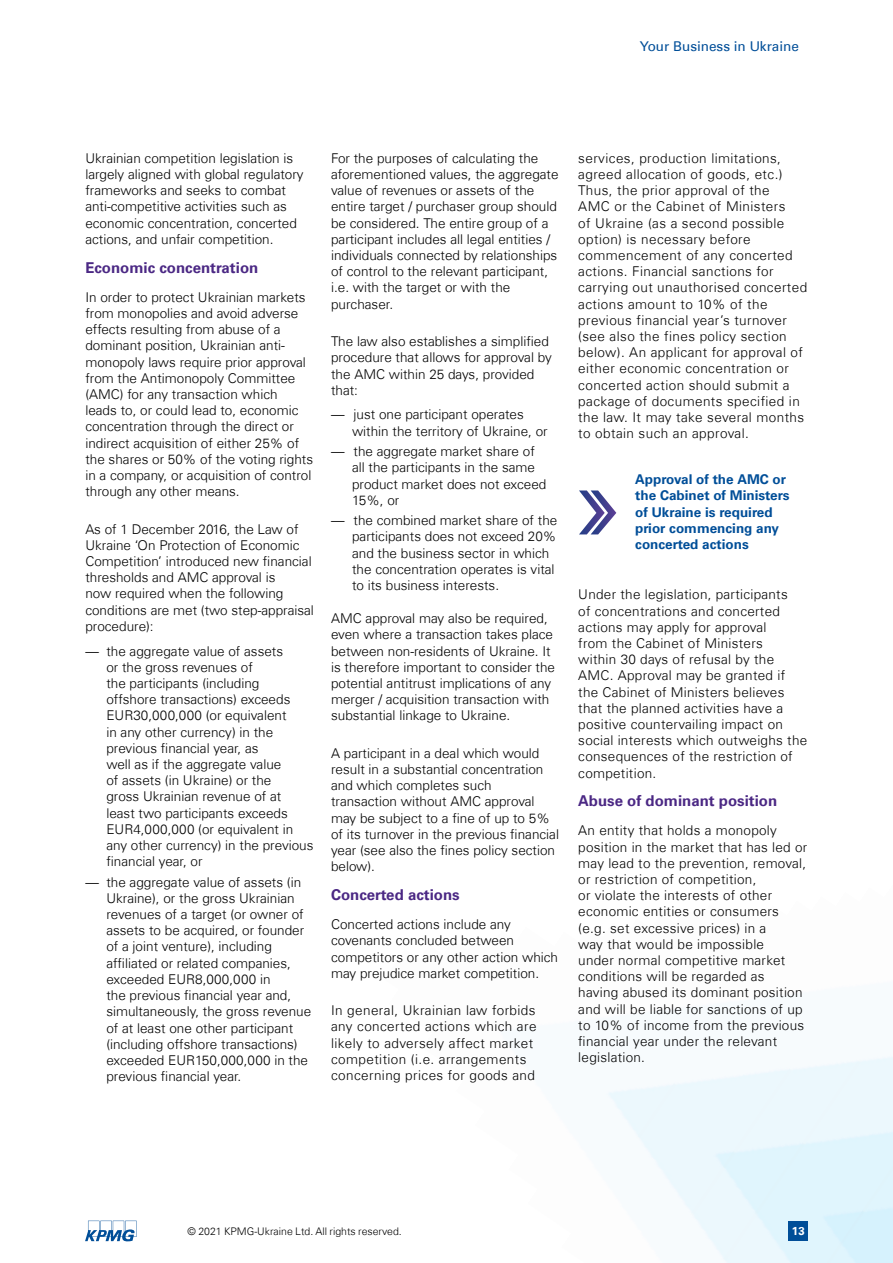
<style>
.page{position:relative;width:893px;height:1263px;background:#fff}
.page>*{position:absolute;margin:0;border:0;box-sizing:border-box;transform-origin:0 0}
.t1{font:700 15px "Universfor KPMG";color:#4b2884}
.t2{font:300 13.5px/16.2px "Universfor KPMG";color:#000}
.t3{font:300 13.5px/16.2px "Universfor KPMG";letter-spacing:.02em;color:#000}
.t4{font:300 13.5px/16.2px "Universfor KPMG";letter-spacing:.03em;color:#000}
.t5{font:700 13.5px/16.2px "Universfor KPMG";color:#004e98}
.t6{font:13.5px "Universfor KPMG";color:#004e98}
.t7{font:700 11.4px "Universfor KPMG";color:#fff}
.t8{font:300 10.5px "Universfor KPMG";color:#000}
</style>
<div class="page">
<img style="left:640px;top:986px;width:201px;height:277px">
<img style="left:610px;top:986px;width:158px;height:247px">
<img style="left:595px;top:986px;width:120px;height:203px">
<img style="left:595px;top:986px;width:62px;height:169px">
<div style="left:789px;top:1221px;width:19px;height:19px;background:#004e98"></div>
<svg style="left:579px;top:490px;width:37px;height:44px"></svg>
<svg style="left:85px;top:1221px;width:52px;height:20px"></svg>
<p class="t6" style="left:640px;top:38px;width:160px">Your Business in Ukraine</p>
<p class="t2" style="left:85px;top:150px;width:220px">Ukrainian competition legislation is largely aligned with global regulatory frameworks and seeks to combat anti-competitive activities such as economic concentration, concerted actions, and unfair competition.</p>
<p class="t1" style="left:85px;top:259px;width:174px">Economic concentration</p>
<p class="t2" style="left:85px;top:289px;width:229px">In order to protect Ukrainian markets from monopolies and avoid adverse effects resulting from abuse of a dominant position, Ukrainian anti&shy;monopoly laws require prior approval from the Antimonopoly Committee (AMC) for any transaction which<br>leads to, or could lead to, economic concentration through the direct or indirect acquisition of either 25% of the shares or 50% of the voting rights in a company, or acquisition of control through any other means.</p>
<p class="t2" style="left:85px;top:521px;width:230px">As of 1 December 2016, the Law of<br>Ukraine ‘On Protection of Economic<br>Competition’ introduced new financial thresholds and AMC approval is<br>now required when the following conditions are met (two step-appraisal procedure):</p>
<p class="t2" style="left:106px;top:643px;width:209px;text-indent:-21px">— the aggregate value of assets<br>or the gross revenues of<br>the participants (including<br>offshore transactions) exceeds<br>EUR30,000,000 (or equivalent<br>in any other currency) in the previous financial year, as<br>well as if the aggregate value<br>of assets (in Ukraine) or the<br>gross Ukrainian revenue of at<br>least two participants exceeds<br>EUR4,000,000 (or equivalent in any other currency) in the previous financial year, or</p>
<p class="t2" style="left:106px;top:874px;width:206px;text-indent:-21px">— the aggregate value of assets (in<br>Ukraine), or the gross Ukrainian revenues of a target (or owner of assets to be acquired, or founder of a joint venture), including affiliated or related companies, exceeded EUR8,000,000 in<br>the previous financial year and, simultaneously, the gross revenue of at least one other participant (including offshore transactions) exceeded EUR150,000,000 in the previous financial year.</p>
<p class="t2" style="left:331px;top:150px;width:229px">For the purposes of calculating the aforementioned values, the aggregate value of revenues or assets of the entire target / purchaser group should be considered. The entire group of a participant includes all legal entities / individuals connected by relationships of control to the relevant participant, i.e. with the target or with the purchaser.</p>
<p class="t2" style="left:331px;top:333px;width:222px">The law also establishes a simplified procedure that allows for approval by the AMC within 25 days, provided that:</p>
<p class="t2" style="left:352px;top:407px;width:197px;text-indent:-21px">— just one participant operates within the territory of Ukraine, or</p>
<p class="t2" style="left:352px;top:443px;width:196px;text-indent:-21px">— the aggregate market share of all the participants in the same product market does not exceed<br>15%, or</p>
<p class="t2" style="left:352px;top:512px;width:207px;text-indent:-21px">— the combined market share of the participants does not exceed 20% and the business sector in which the concentration operates is vital to its business interests.</p>
<p class="t2" style="left:331px;top:610px;width:226px">AMC approval may also be required, even where a transaction takes place between non-residents of Ukraine. It is therefore important to consider the potential antitrust implications of any merger / acquisition transaction with substantial linkage to Ukraine.</p>
<p class="t2" style="left:331px;top:745px;width:229px">A participant in a deal which would result in a substantial concentration and which completes such transaction without AMC approval may be subject to a fine of up to 5% of its turnover in the previous financial year (see also the fines policy section below).</p>
<p class="t1" style="left:331px;top:886px;width:130px">Concerted actions</p>
<p class="t2" style="left:331px;top:916px;width:229px">Concerted actions include any covenants concluded between competitors or any other action which may prejudice market competition.</p>
<p class="t4" style="left:331px;top:1002px;width:207px">In general, Ukrainian law forbids any concerted actions which are likely to adversely affect market competition (i.e. arrangements concerning prices for goods and</p>
<p class="t4" style="left:578px;top:150px;width:230px">services, production limitations, agreed allocation of goods, etc.)<br>Thus, the prior approval of the<br>AMC or the Cabinet of Ministers<br>of Ukraine (as a second possible option) is necessary before commencement of any concerted actions. Financial sanctions for carrying out unauthorised concerted actions amount to 10% of the previous financial year’s turnover (see also the fines policy section below). An applicant for approval of either economic concentration or concerted action should submit a package of documents specified in the law. It may take several months to obtain such an approval.</p>
<p class="t5" style="left:635px;top:471px;width:156px">Approval of the AMC or the Cabinet of Ministers of Ukraine is required prior commencing any concerted actions</p>
<p class="t3" style="left:578px;top:586px;width:230px">Under the legislation, participants<br>of concentrations and concerted actions may apply for approval<br>from the Cabinet of Ministers<br>within 30 days of refusal by the<br>AMC. Approval may be granted if the Cabinet of Ministers believes that the planned activities have a positive countervailing impact on social interests which outweighs the consequences of the restriction of competition.</p>
<p class="t1" style="left:578px;top:792px;width:200px">Abuse of dominant position</p>
<p class="t3" style="left:578px;top:822px;width:230px">An entity that holds a monopoly position in the market that has led or may lead to the prevention, removal, or restriction of competition,<br>or violate the interests of other economic entities or consumers (e.g. set excessive prices) in a<br>way that would be impossible<br>under normal competitive market conditions will be regarded as having abused its dominant position and will be liable for sanctions of up to 10% of income from the previous financial year under the relevant legislation.</p>
<p class="t8" style="left:188px;top:1225px;width:216px">© 2021 KPMG-Ukraine Ltd. All rights reserved.</p>
<p class="t7" style="left:792px;top:1224px;width:14px">13</p>
</div>
